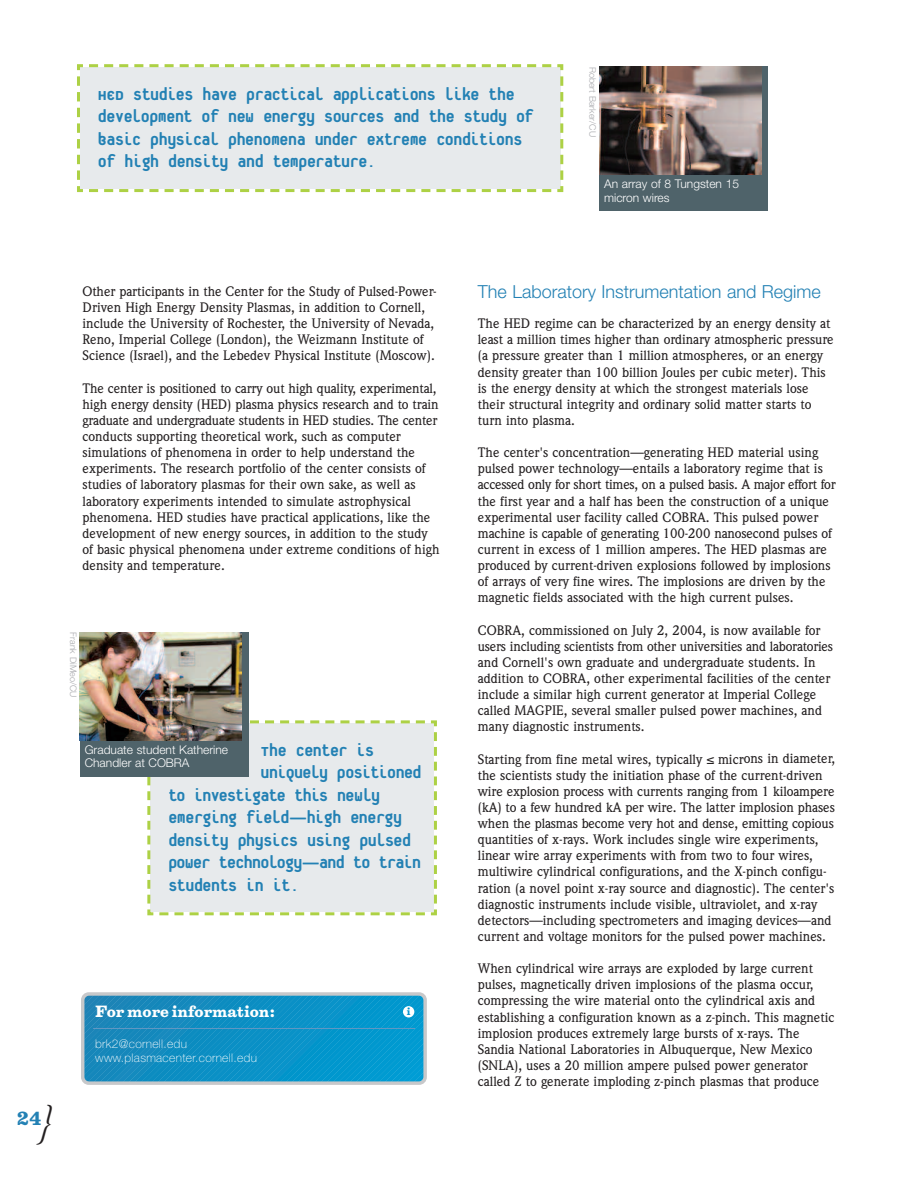
<style>
.page{position:relative;width:918px;height:1188px;background:#fff}
.page>*{position:absolute;margin:0;border:0;box-sizing:border-box;transform-origin:0 0}
.t1{font:italic 43.2px "Weidemann";color:#231f20}
.t2{font:800 19.5px/22.5px "Platelet";letter-spacing:-.025em;color:#2381b4}
.t3{font:300 18px "Helvetica Neue";color:#2381b4}
.t4{font:700 17.55px "Belizio";color:#2381b4}
.t5{font:700 15px "Belizio";color:#fff}
.t6{font:500 13.5px/16.2px "Weidemann";color:#231f20}
.t7{font:300 12px/13.8px "Helvetica Neue";color:#fff}
.t8{font:100 12px/13.8px "Helvetica Neue";letter-spacing:.03em;color:#fff}
.t9{font:700 9.75px "Belizio";color:#0093d0}
.t10{font:300 9px "Helvetica Neue";color:#a8a9ad}
.s1{font-family:"Helvetica";font-weight:400}
</style>
<div class="page">
<div style="left:77px;top:64px;width:487px;height:129px;background:#e7eaec"></div>
<div style="left:599px;top:67px;width:169px;height:144px;background:#4f636a"></div>
<img style="left:599px;top:67px;width:162px;height:108px">
<div style="left:147px;top:720px;width:290px;height:196px;background:#e7eaec"></div>
<div style="left:80px;top:632px;width:169px;height:145px;background:#4f636a"></div>
<img style="left:80px;top:632px;width:162px;height:108px">
<svg style="left:81px;top:992px;width:346px;height:93px;background:#2096c6"></svg>
<hr style="left:93px;top:1028px;width:322px;height:1px;background:#6398c3">
<div style="left:403px;top:1006px;width:11px;height:11px;background:#fff;border-radius:50%"></div>
<h2 class="t2" style="left:98px;top:82px;width:437px">HED studies have practical applications like the development of new energy sources and the study of basic physical phenomena under extreme conditions of high density and temperature.</h2>
<p class="t10" style="left:596px;top:67px;width:72px;rotate:90deg">Robert Barker/CU</p>
<p class="t7" style="left:604px;top:178px;width:136px">An array of 8 Tungsten 15 micron wires</p>
<p class="t6" style="left:83px;top:284px;width:356px">Other participants in the Center for the Study of Pulsed-Power-Driven High Energy Density Plasmas, in addition to Cornell, include the University of Rochester, the University of Nevada, Reno, Imperial College (London), the Weizmann Institute of Science (Israel), and the Lebedev Physical Institute (Moscow).</p>
<p class="t6" style="left:83px;top:381px;width:359px">The center is positioned to carry out high quality, experimental, high energy density (HED) plasma physics research and to train graduate and undergraduate students in HED studies. The center conducts supporting theoretical work, such as computer simulations of phenomena in order to help understand the experiments. The research portfolio of the center consists of studies of laboratory plasmas for their own sake, as well as laboratory experiments intended to simulate astrophysical phenomena. HED studies have practical applications, like the development of new energy sources, in addition to the study of basic physical phenomena under extreme conditions of high density and temperature.</p>
<p class="t10" style="left:76px;top:632px;width:66px;rotate:90deg">Frank DiMeo/CU</p>
<h2 class="t2" style="left:261px;top:738px;width:115px">The center is</h2>
<h2 class="t2" style="left:261px;top:760px;width:162px">uniquely positioned</h2>
<h2 class="t2" style="left:168px;top:783px;width:213px">to investigate this newly</h2>
<h2 class="t2" style="left:168px;top:805px;width:235px">emerging field—high energy</h2>
<h2 class="t2" style="left:168px;top:828px;width:244px">density physics using pulsed</h2>
<h2 class="t2" style="left:168px;top:850px;width:254px">power technology—and to train</h2>
<h2 class="t2" style="left:168px;top:873px;width:132px">students in it.</h2>
<p class="t7" style="left:85px;top:743px;width:145px">Graduate student Katherine<br>Chandler at COBRA</p>
<h1 class="t1" style="left:38px;top:1105px;width:13px">}</h1>
<p class="t4" style="left:16px;top:1108px;width:27px">24</p>
<p class="t5" style="left:95px;top:1003px;width:181px">For more information:</p>
<p class="t8" style="left:95px;top:1038px;width:163px">brk2@cornell.edu www.plasmacenter.cornell.edu</p>
<p class="t9" style="left:407px;top:1006px;width:5px">i</p>
<h3 class="t3" style="left:478px;top:285px;width:345px">The Laboratory Instrumentation and Regime</h3>
<p class="t6" style="left:478px;top:317px;width:357px">The HED regime can be characterized by an energy density at least a million times higher than ordinary atmospheric pressure (a pressure greater than 1 million atmospheres, or an energy density greater than 100 billion Joules per cubic meter). This is the energy density at which the strongest materials lose their structural integrity and ordinary solid matter starts to turn into plasma.</p>
<p class="t6" style="left:478px;top:446px;width:359px">The center's concentration—generating HED material using pulsed power technology—entails a laboratory regime that is accessed only for short times, on a pulsed basis. A major effort for the first year and a half has been the construction of a unique experimental user facility called COBRA. This pulsed power machine is capable of generating 100-200 nanosecond pulses of current in excess of 1 million amperes. The HED plasmas are produced by current-driven explosions followed by implosions of arrays of very fine wires. The implosions are driven by the magnetic fields associated with the high current pulses.</p>
<p class="t6" style="left:478px;top:623px;width:357px">COBRA, commissioned on July 2, 2004, is now available for users including scientists from other universities and laboratories and Cornell's own graduate and undergraduate students. In addition to COBRA, other experimental facilities of the center include a similar high current generator at Imperial College called MAGPIE, several smaller pulsed power machines, and many diagnostic instruments.</p>
<p class="t6" style="left:478px;top:752px;width:359px">Starting from fine metal wires, typically <span class="s1">≤</span> microns in diameter, the scientists study the initiation phase of the current-driven wire explosion process with currents ranging from 1 kiloampere (kA) to a few hundred kA per wire. The latter implosion phases when the plasmas become very hot and dense, emitting copious quantities of x-rays. Work includes single wire experiments, linear wire array experiments with from two to four wires, multiwire cylindrical configurations, and the X-pinch configu&shy;ration (a novel point x-ray source and diagnostic). The center's diagnostic instruments include visible, ultraviolet, and x-ray detectors—including spectrometers and imaging devices—and current and voltage monitors for the pulsed power machines.</p>
<p class="t6" style="left:478px;top:962px;width:358px">When cylindrical wire arrays are exploded by large current pulses, magnetically driven implosions of the plasma occur, compressing the wire material onto the cylindrical axis and establishing a configuration known as a z-pinch. This magnetic implosion produces extremely large bursts of x-rays. The Sandia National Laboratories in Albuquerque, New Mexico (SNLA), uses a 20 million ampere pulsed power generator called Z to generate imploding z-pinch plasmas that produce</p>
</div>
